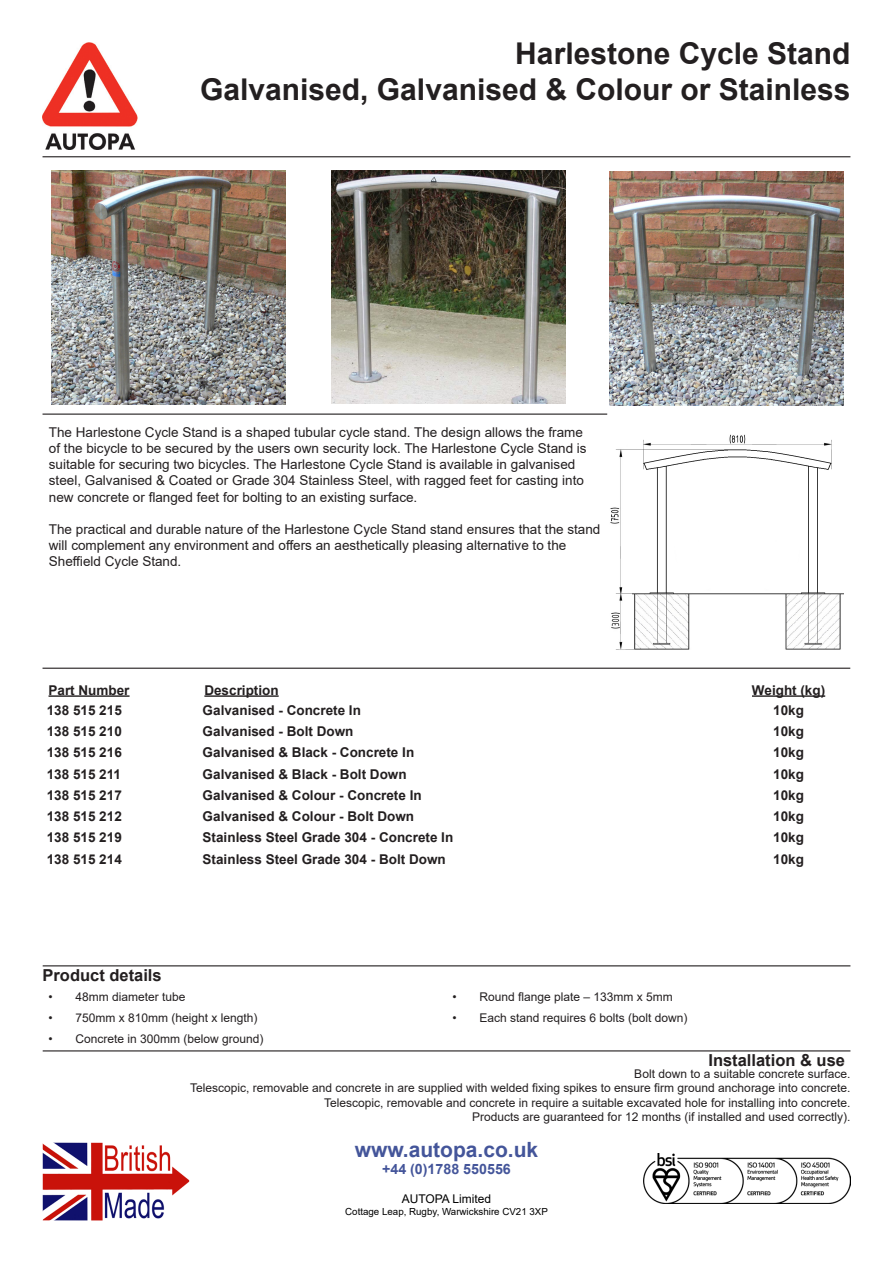
<style>
.page{position:relative;width:893px;height:1263px;background:#fff}
.page>*{position:absolute;margin:0;border:0;box-sizing:border-box;transform-origin:0 0}
.t1{font:700 30px "Arial";color:#231f20}
.t2{font:700 21px "Arial";color:#44559a}
.t3{font:700 16.5px "Arial";color:#231f20}
.t4{font:700 14.25px "Arial";color:#44559a}
.t5{font:13.5px/16.2px "Arial";color:#231f20}
.t6{font:700 13.5px "Arial";color:#231f20}
.t7{font:12px "Arial";color:#231f20}
.t8{font:12px "Arial";color:#000}
.t9{font:9.75px "Arial";color:#000}
</style>
<div class="page">
<img style="left:644px;top:1154px;width:206px;height:49px">
<img style="left:43px;top:1143px;width:146px;height:77px">
<img style="left:42px;top:43px;width:95px;height:107px">
<hr style="left:43px;top:156px;width:807px;height:1px;background:#231f20">
<hr style="left:43px;top:414px;width:564px;height:1px;background:#231f20">
<img style="left:52px;top:170px;width:234px;height:234px">
<img style="left:332px;top:170px;width:234px;height:234px">
<hr style="left:49px;top:695px;width:81px;height:2px;background:#231f20">
<hr style="left:204px;top:695px;width:75px;height:2px;background:#231f20">
<hr style="left:752px;top:695px;width:73px;height:2px;background:#231f20">
<img style="left:610px;top:171px;width:233px;height:234px">
<img style="left:610px;top:434px;width:233px;height:216px">
<hr style="left:43px;top:668px;width:807px;height:1px;background:#231f20">
<hr style="left:43px;top:965px;width:807px;height:1px;background:#231f20">
<hr style="left:43px;top:1050px;width:807px;height:1px;background:#231f20">
<p class="t1" style="left:515px;top:33px;width:337px">Harlestone Cycle Stand</p>
<p class="t1" style="left:200px;top:69px;width:652px">Galvanised, Galvanised &amp; Colour or Stainless</p>
<p class="t5" style="left:49px;top:424px;width:539px">The Harlestone Cycle Stand is a shaped tubular cycle stand. The design allows the frame of the bicycle to be secured by the users own security lock. The Harlestone Cycle Stand is suitable for securing two bicycles. The Harlestone Cycle Stand is available in galvanised steel, Galvanised &amp; Coated or Grade 304 Stainless Steel, with ragged feet for casting into new concrete or flanged feet for bolting to an existing surface.</p>
<p class="t5" style="left:49px;top:521px;width:553px">The practical and durable nature of the Harlestone Cycle Stand stand ensures that the stand will complement any environment and offers an aesthetically pleasing alternative to the<br>Sheffield Cycle Stand.</p>
<p class="t6" style="left:49px;top:680px;width:83px">Part Number</p>
<p class="t6" style="left:204px;top:680px;width:76px">Description</p>
<p class="t6" style="left:752px;top:680px;width:75px">Weight (kg)</p>
<p class="t6" style="left:47px;top:700px;width:77px">138 515 215</p>
<p class="t6" style="left:203px;top:700px;width:160px">Galvanised - Concrete In</p>
<p class="t6" style="left:773px;top:700px;width:32px">10kg</p>
<p class="t6" style="left:47px;top:722px;width:77px">138 515 210</p>
<p class="t6" style="left:203px;top:722px;width:152px">Galvanised - Bolt Down</p>
<p class="t6" style="left:773px;top:722px;width:32px">10kg</p>
<p class="t6" style="left:47px;top:743px;width:77px">138 515 216</p>
<p class="t6" style="left:203px;top:743px;width:213px">Galvanised &amp; Black - Concrete In</p>
<p class="t6" style="left:773px;top:743px;width:32px">10kg</p>
<p class="t6" style="left:47px;top:764px;width:76px">138 515 211</p>
<p class="t6" style="left:203px;top:764px;width:206px">Galvanised &amp; Black - Bolt Down</p>
<p class="t6" style="left:773px;top:764px;width:32px">10kg</p>
<p class="t6" style="left:47px;top:785px;width:77px">138 515 217</p>
<p class="t6" style="left:203px;top:785px;width:221px">Galvanised &amp; Colour - Concrete In</p>
<p class="t6" style="left:773px;top:785px;width:32px">10kg</p>
<p class="t6" style="left:47px;top:807px;width:77px">138 515 212</p>
<p class="t6" style="left:203px;top:807px;width:213px">Galvanised &amp; Colour - Bolt Down</p>
<p class="t6" style="left:773px;top:807px;width:32px">10kg</p>
<p class="t6" style="left:47px;top:828px;width:77px">138 515 219</p>
<p class="t6" style="left:203px;top:828px;width:252px">Stainless Steel Grade 304 - Concrete In</p>
<p class="t6" style="left:773px;top:828px;width:32px">10kg</p>
<p class="t6" style="left:47px;top:849px;width:77px">138 515 214</p>
<p class="t6" style="left:203px;top:849px;width:245px">Stainless Steel Grade 304 - Bolt Down</p>
<p class="t6" style="left:773px;top:849px;width:32px">10kg</p>
<p class="t3" style="left:43px;top:963px;width:121px">Product details</p>
<p class="t7" style="left:49px;top:989px;width:139px">• 48mm diameter tube</p>
<p class="t7" style="left:452px;top:989px;width:222px">• Round flange plate – 133mm x 5mm</p>
<p class="t7" style="left:49px;top:1009px;width:211px">• 750mm x 810mm (height x length)</p>
<p class="t7" style="left:452px;top:1009px;width:237px">• Each stand requires 6 bolts (bolt down)</p>
<p class="t7" style="left:49px;top:1030px;width:217px">• Concrete in 300mm (below ground)</p>
<p class="t3" style="left:708px;top:1048px;width:138px">Installation &amp; use</p>
<p class="t7" style="left:634px;top:1065px;width:218px">Bolt down to a suitable concrete surface.</p>
<p class="t7" style="left:190px;top:1080px;width:662px">Telescopic, removable and concrete in are supplied with welded fixing spikes to ensure firm ground anchorage into concrete.</p>
<p class="t7" style="left:324px;top:1094px;width:528px">Telescopic, removable and concrete in require a suitable excavated hole for installing into concrete.</p>
<p class="t7" style="left:472px;top:1108px;width:380px">Products are guaranteed for 12 months (if installed and used correctly).</p>
<p class="t2" style="left:355px;top:1135px;width:185px">www.autopa.co.uk</p>
<p class="t4" style="left:382px;top:1159px;width:130px">+44 (0)1788 550556</p>
<p class="t8" style="left:402px;top:1190px;width:91px">AUTOPA Limited</p>
<p class="t9" style="left:345px;top:1204px;width:204px">Cottage Leap, Rugby, Warwickshire CV21 3XP</p>
</div>
